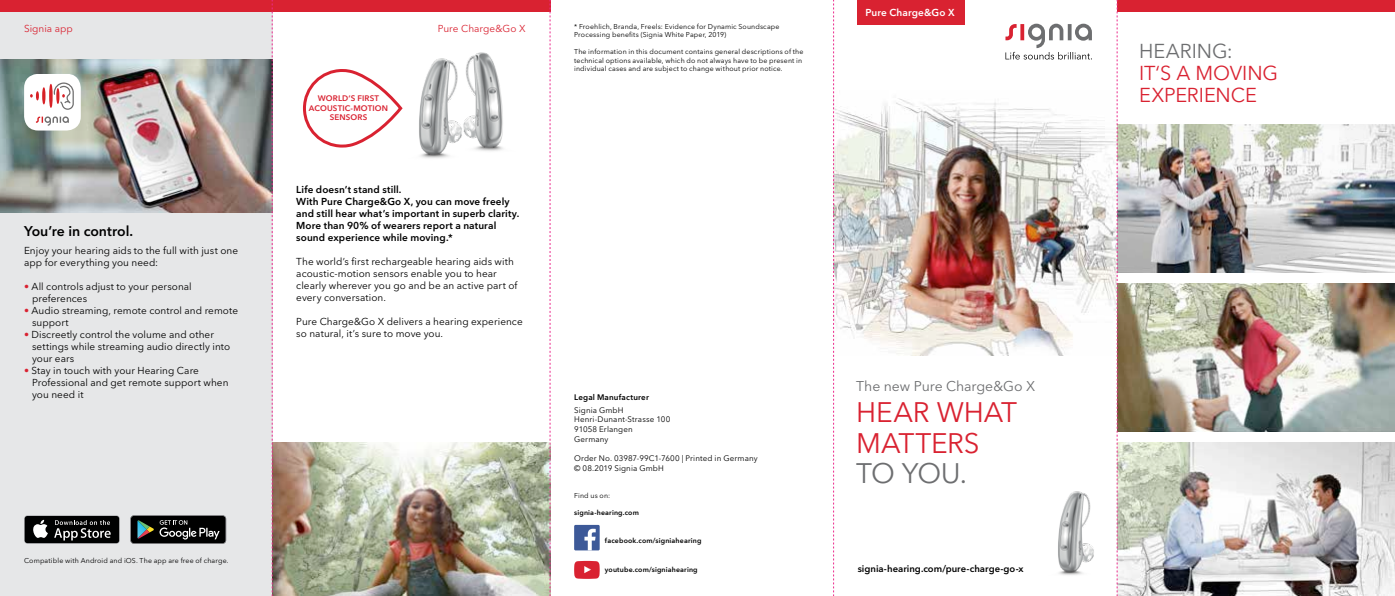
<style>
.page{position:relative;width:1395px;height:596px;background:#fff}
.page>*{position:absolute;margin:0;border:0;box-sizing:border-box;transform-origin:0 0}
.t1{font:28px/30.8px "Avenir Next W1 G";letter-spacing:-.005em;color:#d92231}
.t2{font:28px "Avenir Next W1 G";color:#6d6e70}
.t3{font:20px/22px "Avenir Next W1 G";letter-spacing:-.005em;color:#d92231}
.t4{font:20px "Avenir Next W1 G";color:#6d6e70}
.t5{font:14px "Avenir Next W1 G";letter-spacing:-.005em;color:#6d6e70}
.t6{font:600 14px "Avenir Next W1 G";color:#000}
.t7{font:10px/12px "Avenir Next W1 G";letter-spacing:.005em;color:#000}
.t8{font:600 10px/12px "Avenir Next W1 G";letter-spacing:.01em;color:#000}
.t9{font:10px "Avenir Next W1 G";letter-spacing:.005em;color:#d92231}
.t10{font:600 10px "Avenir Next W1 G";letter-spacing:.01em;color:#fff}
.t11{font:600 9.5px "Avenir Next W1 G";color:#000}
.t12{font:8px/9.6px "Avenir Next W1 G";letter-spacing:.015em;color:#000}
.t13{font:600 8px/9.6px "Avenir Next W1 G";letter-spacing:.02em;color:#d92231;text-align:center}
.t14{font:600 8px "Avenir Next W1 G";letter-spacing:.02em;color:#000}
.t15{font:7px/8.4px "Avenir Next W1 G";letter-spacing:.02em;color:#000}
.t16{font:600 7px "Avenir Next W1 G";letter-spacing:.02em;color:#000}
.s1{color:#d92231}
</style>
<div class="page">
<svg style="left:303px;top:69px;width:89px;height:79px"></svg>
<div style="left:0;top:0;width:272px;height:595px;background:#e6e7e8"></div>
<div style="left:0;top:0;width:550px;height:11px;background:#d92231"></div>
<div style="left:1117px;top:0;width:278px;height:11px;background:#d92231"></div>
<div style="left:857px;top:0;width:108px;height:24px;background:#d92231"></div>
<svg style="left:1005px;top:24px;width:87px;height:35px"></svg>
<img style="left:0;top:59px;width:272px;height:153px">
<svg style="left:24px;top:74px;width:57px;height:56px;background:#ede2e1"></svg>
<img style="left:392px;top:52px;width:111px;height:106px">
<img style="left:1118px;top:442px;width:277px;height:153px">
<img style="left:834px;top:91px;width:283px;height:264px">
<img style="left:1118px;top:283px;width:277px;height:148px">
<img style="left:1118px;top:125px;width:277px;height:147px">
<img style="left:1058px;top:476px;width:59px;height:117px">
<img style="left:273px;top:442px;width:277px;height:153px">
<div style="left:24px;top:515px;width:96px;height:28px;background:#101112;border-radius:3px"></div>
<div style="left:25px;top:515px;width:94px;height:27px;background:#000101;border-radius:3px"></div>
<svg style="left:33px;top:519px;width:15px;height:18px"></svg>
<svg style="left:54px;top:520px;width:57px;height:20px"></svg>
<svg style="left:130px;top:515px;width:96px;height:28px;background:#272929"></svg>
<div style="left:574px;top:524px;width:26px;height:26px;background:#3d5998"></div>
<svg style="left:584px;top:528px;width:12px;height:22px"></svg>
<svg style="left:574px;top:560px;width:26px;height:18px"></svg>
<svg style="left:272px;top:0;width:1px;height:595px"></svg>
<svg style="left:550px;top:0;width:1px;height:595px"></svg>
<svg style="left:833px;top:0;width:1px;height:595px"></svg>
<svg style="left:1117px;top:0;width:1px;height:595px"></svg>
<p class="t9" style="left:24px;top:22px;width:50px">Signia app</p>
<h3 class="t6" style="left:24px;top:222px;width:111px">You’re in control.</h3>
<p class="t7" style="left:24px;top:244px;width:215px">Enjoy your hearing aids to the full with just one app for everything you need:</p>
<p class="t7" style="left:32px;top:280px;width:161px;text-indent:-8px"><span class="s1">•</span> All controls adjust to your personal preferences</p>
<p class="t7" style="left:32px;top:304px;width:207px;text-indent:-8px"><span class="s1">•</span> Audio streaming, remote control and remote support</p>
<p class="t7" style="left:32px;top:328px;width:200px;text-indent:-8px"><span class="s1">•</span> Discreetly control the volume and other settings while streaming audio directly into your ears</p>
<p class="t7" style="left:32px;top:364px;width:198px;text-indent:-8px"><span class="s1">•</span> Stay in touch with your Hearing Care<br>Professional and get remote support when you need it</p>
<p class="t15" style="left:24px;top:556px;width:206px">Compatible with Android and iOS. The app are free of charge.</p>
<p class="t13" style="left:309px;top:93px;width:81px">WORLD‘S FIRST<br>ACOUSTIC-MOTION<br>SENSORS</p>
<p class="t9" style="left:438px;top:22px;width:89px">Pure Charge&amp;Go X</p>
<p class="t8" style="left:296px;top:183px;width:225px">Life doesn’t stand still.<br>With Pure Charge&amp;Go X, you can move freely and still hear what’s important in superb clarity.<br>More than 90% of wearers report a natural sound experience while moving.*</p>
<p class="t7" style="left:296px;top:255px;width:223px">The world’s first rechargeable hearing aids with acoustic-motion sensors enable you to hear clearly wherever you go and be an active part of every conversation.</p>
<p class="t7" style="left:296px;top:315px;width:228px">Pure Charge&amp;Go X delivers a hearing experience so natural, it’s sure to move you.</p>
<p class="t15" style="left:574px;top:22px;width:207px">* Froehlich, Branda, Freels: Evidence for Dynamic Soundscape<br>Processing benefits (Signia White Paper, 2019)</p>
<p class="t15" style="left:574px;top:48px;width:231px">The information in this document contains general descriptions of the technical options available, which do not always have to be present in individual cases and are subject to change without prior notice.</p>
<p class="t14" style="left:574px;top:392px;width:76px">Legal Manufacturer</p>
<p class="t12" style="left:574px;top:405px;width:98px">Signia GmbH<br>Henri-Dunant-Strasse 100<br>91058 Erlangen<br>Germany</p>
<p class="t12" style="left:574px;top:453px;width:185px">Order No. 03987-99C1-7600 | Printed in Germany © 08.2019 Signia GmbH</p>
<p class="t15" style="left:574px;top:491px;width:37px">Find us on:</p>
<p class="t16" style="left:574px;top:508px;width:66px">signia-hearing.com</p>
<p class="t16" style="left:605px;top:536px;width:98px">facebook.com/signiahearing</p>
<p class="t16" style="left:605px;top:564px;width:94px">youtube.com/signiahearing</p>
<p class="t10" style="left:865px;top:6px;width:91px">Pure Charge&amp;Go X</p>
<h3 class="t5" style="left:856px;top:377px;width:180px">The new Pure Charge&amp;Go X</h3>
<h1 class="t1" style="left:856px;top:396px;width:162px">HEAR WHAT<br>MATTERS</h1>
<h1 class="t2" style="left:856px;top:456px;width:112px">TO YOU.</h1>
<p class="t11" style="left:857px;top:562px;width:167px">signia-hearing.com/pure-charge-go-x</p>
<h2 class="t4" style="left:1139px;top:39px;width:95px">HEARING:</h2>
<h2 class="t3" style="left:1139px;top:62px;width:141px">IT‘S A MOVING<br>EXPERIENCE</h2>
</div>
